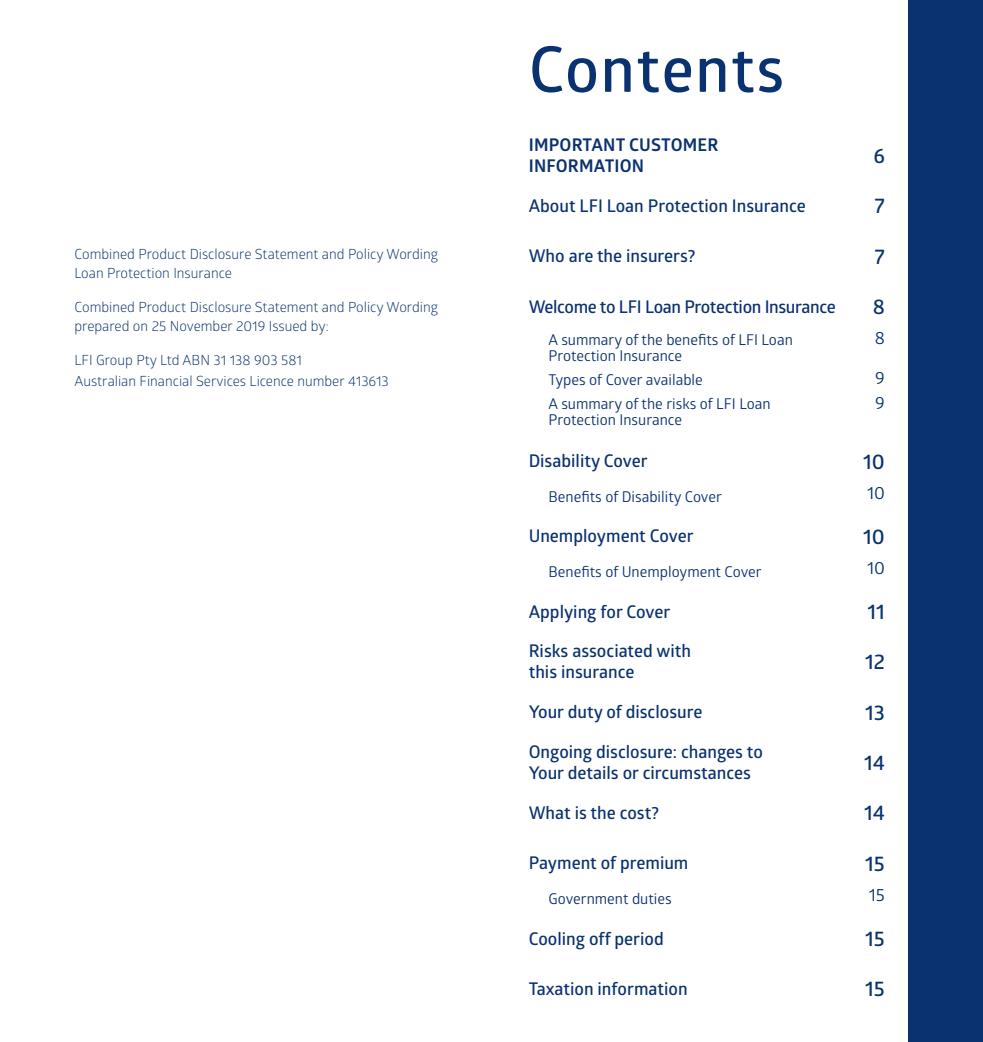
<style>
.page{position:relative;width:983px;height:1042px;background:#fff}
.page>*{position:absolute;margin:0;border:0;box-sizing:border-box;transform-origin:0 0}
.t1{font:600 63px "Glober";letter-spacing:.02em;color:#0b3270}
.t2{font:600 21px "Glober";color:#0b3270}
.t3{font:600 17.5px/21px "Glober";color:#0b3270}
.t4{font:600 17.5px "Glober";letter-spacing:-.02em;color:#0b3270}
.t5{font:700 17.5px/21px "Glober";letter-spacing:.01em;color:#0b3270}
.t6{font:17.5px "Glober";color:#0b3270}
.t7{font:14.88px/15.8px "Glober";color:#0b3270}
.t8{font:14px/19.2px "Glober";color:#0b3270}
</style>
<div class="page">
<div style="left:908px;top:0;width:74px;height:1042px;background:#0b3270"></div>
<p class="t8" style="left:74px;top:243px;width:365px">Combined Product Disclosure Statement and Policy Wording<br>Loan Protection Insurance</p>
<p class="t8" style="left:74px;top:297px;width:365px">Combined Product Disclosure Statement and Policy Wording prepared on 25 November 2019 Issued by:</p>
<p class="t8" style="left:74px;top:350px;width:316px;line-height:20.1px">LFI Group Pty Ltd ABN 31 138 903 581<br>Australian Financial Services Licence number 413613</p>
<h1 class="t1" style="left:528px;top:25px;width:257px">Contents</h1>
<p class="t5" style="left:528px;top:134px;width:191px">IMPORTANT CUSTOMER<br>INFORMATION</p>
<p class="t2" style="left:873px;top:141px;width:13px">6</p>
<p class="t3" style="left:528px;top:195px;width:278px">About LFI Loan Protection Insurance</p>
<p class="t2" style="left:874px;top:191px;width:12px">7</p>
<p class="t3" style="left:528px;top:245px;width:168px">Who are the insurers?</p>
<p class="t2" style="left:874px;top:241px;width:12px">7</p>
<p class="t4" style="left:528px;top:294px;width:308px">Welcome to LFI Loan Protection Insurance</p>
<p class="t2" style="left:872px;top:292px;width:14px">8</p>
<p class="t7" style="left:548px;top:331px;width:246px">A summary of the benefits of LFI Loan<br>Protection Insurance</p>
<p class="t6" style="left:874px;top:326px;width:12px">8</p>
<p class="t7" style="left:548px;top:371px;width:156px">Types of Cover available</p>
<p class="t6" style="left:875px;top:366px;width:11px">9</p>
<p class="t7" style="left:548px;top:396px;width:223px">A summary of the risks of LFI Loan<br>Protection Insurance</p>
<p class="t6" style="left:875px;top:390px;width:11px">9</p>
<p class="t3" style="left:528px;top:450px;width:120px">Disability Cover</p>
<p class="t2" style="left:863px;top:446px;width:23px">10</p>
<p class="t7" style="left:548px;top:488px;width:175px">Benefits of Disability Cover</p>
<p class="t6" style="left:866px;top:480px;width:19px">10</p>
<p class="t3" style="left:528px;top:525px;width:166px">Unemployment Cover</p>
<p class="t2" style="left:863px;top:521px;width:23px">10</p>
<p class="t7" style="left:548px;top:563px;width:214px">Benefits of Unemployment Cover</p>
<p class="t6" style="left:866px;top:556px;width:19px">10</p>
<p class="t3" style="left:528px;top:600px;width:143px">Applying for Cover</p>
<p class="t2" style="left:867px;top:597px;width:19px">11</p>
<p class="t3" style="left:528px;top:640px;width:164px">Risks associated with this insurance</p>
<p class="t2" style="left:864px;top:647px;width:21px">12</p>
<p class="t3" style="left:528px;top:701px;width:175px">Your duty of disclosure</p>
<p class="t2" style="left:865px;top:697px;width:21px">13</p>
<p class="t3" style="left:528px;top:741px;width:235px">Ongoing disclosure: changes to<br>Your details or circumstances</p>
<p class="t2" style="left:863px;top:748px;width:22px">14</p>
<p class="t3" style="left:528px;top:802px;width:132px">What is the cost?</p>
<p class="t2" style="left:863px;top:798px;width:22px">14</p>
<p class="t3" style="left:528px;top:852px;width:161px">Payment of premium</p>
<p class="t2" style="left:865px;top:848px;width:21px">15</p>
<p class="t7" style="left:548px;top:890px;width:125px">Government duties</p>
<p class="t6" style="left:868px;top:882px;width:18px">15</p>
<p class="t3" style="left:528px;top:927px;width:136px">Cooling off period</p>
<p class="t2" style="left:865px;top:924px;width:21px">15</p>
<p class="t3" style="left:528px;top:977px;width:160px">Taxation information</p>
<p class="t2" style="left:865px;top:974px;width:21px">15</p>
</div>
